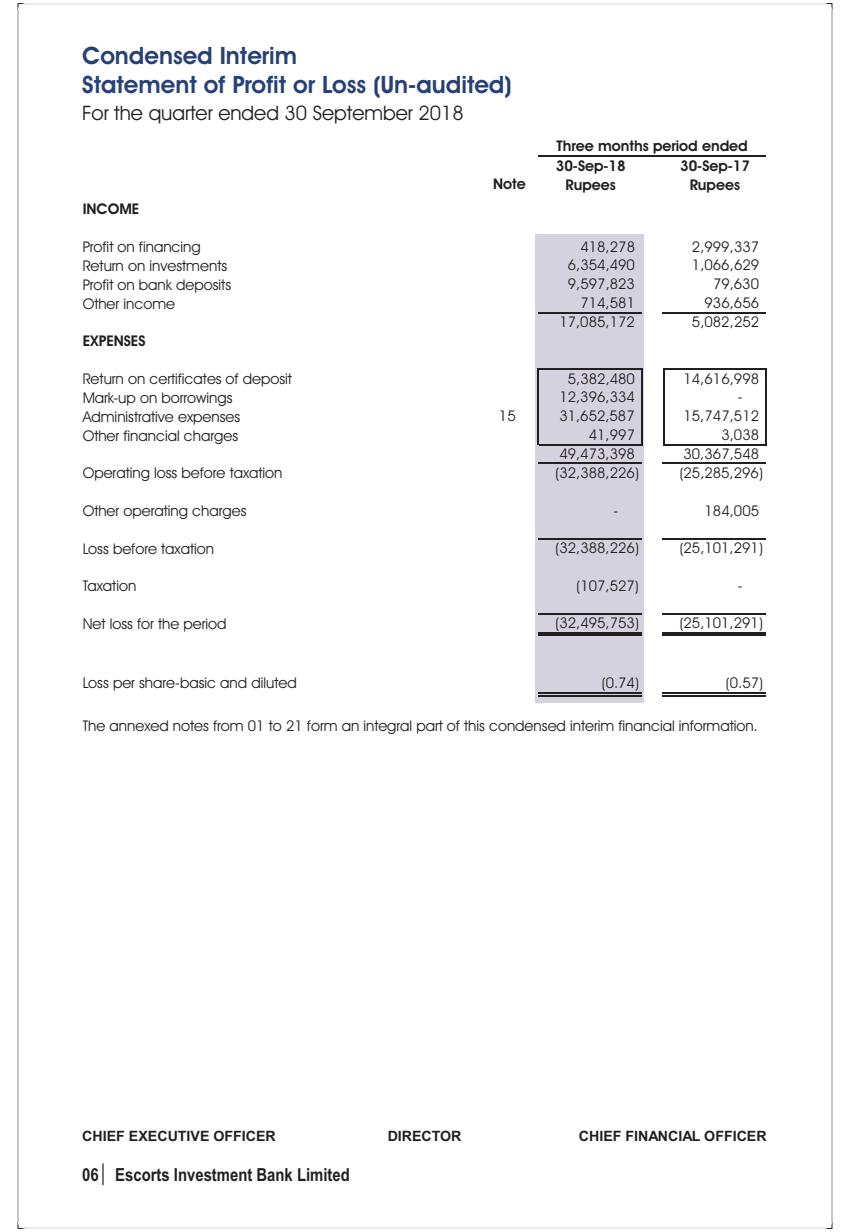
<style>
.page{position:relative;width:850px;height:1232px;background:#fff}
.page>*{position:absolute;margin:0;border:0;box-sizing:border-box;transform-origin:0 0}
.t1{font:700 24px/28.6px "Avant Garde IT Cby BT";color:#274178}
.t2{font:20px "Avant Garde IT Cby BT";color:#231f20}
.t3{font:700 18px "Arial Narrow";color:#231f20}
.t4{font:14.8px "Avant Garde IT Cby BT";color:#231f20}
.t5{font:700 14.8px "Avant Garde IT Cby BT";color:#231f20}
.t6{font:700 14.2px "Arial";color:#231f20}
</style>
<div class="page">
<div style="left:536px;top:234px;width:108px;height:468px;background:#d4d2df"></div>
<hr style="left:538px;top:312px;width:104px;height:1px;background:#231f20">
<hr style="left:539px;top:368px;width:103px;height:1px;background:#231f20">
<hr style="left:539px;top:444px;width:103px;height:1px;background:#231f20">
<hr style="left:538px;top:463px;width:104px;height:1px;background:#231f20">
<hr style="left:538px;top:538px;width:104px;height:1px;background:#231f20">
<hr style="left:538px;top:613px;width:104px;height:1px;background:#231f20">
<hr style="left:538px;top:632px;width:104px;height:1px;background:#231f20">
<hr style="left:538px;top:634px;width:104px;height:1px;background:#231f20">
<hr style="left:538px;top:692px;width:104px;height:2px;background:#231f20">
<hr style="left:538px;top:695px;width:104px;height:1px;background:#231f20">
<hr style="left:538px;top:368px;width:1px;height:77px;background:#231f20">
<hr style="left:641px;top:369px;width:1px;height:76px;background:#231f20">
<hr style="left:663px;top:368px;width:1px;height:77px;background:#231f20">
<hr style="left:765px;top:369px;width:1px;height:76px;background:#231f20">
<hr style="left:538px;top:155px;width:227px;height:1px;background:#231f20">
<hr style="left:662px;top:312px;width:104px;height:1px;background:#231f20">
<hr style="left:663px;top:368px;width:103px;height:1px;background:#231f20">
<hr style="left:663px;top:444px;width:103px;height:1px;background:#231f20">
<hr style="left:662px;top:463px;width:104px;height:1px;background:#231f20">
<hr style="left:662px;top:538px;width:104px;height:1px;background:#231f20">
<hr style="left:662px;top:613px;width:104px;height:1px;background:#231f20">
<hr style="left:662px;top:632px;width:104px;height:1px;background:#231f20">
<hr style="left:662px;top:634px;width:104px;height:1px;background:#231f20">
<hr style="left:662px;top:692px;width:104px;height:2px;background:#231f20">
<hr style="left:662px;top:695px;width:104px;height:1px;background:#231f20">
<hr style="left:102px;top:1163px;width:2px;height:21px;background:#231f20">
<h1 class="t1" style="left:82px;top:44px;width:430px">Condensed Interim<br>Statement of Profit or Loss (Un-audited)</h1>
<h2 class="t2" style="left:82px;top:105px;width:383px">For the quarter ended 30 September 2018</h2>
<p class="t5" style="left:556px;top:140px;width:193px">Three months period ended</p>
<p class="t5" style="left:555px;top:159px;width:72px">30-Sep-18</p>
<p class="t5" style="left:680px;top:159px;width:72px">30-Sep-17</p>
<p class="t5" style="left:493px;top:178px;width:34px">Note</p>
<p class="t5" style="left:565px;top:178px;width:52px">Rupees</p>
<p class="t5" style="left:689px;top:178px;width:52px">Rupees</p>
<p class="t5" style="left:83px;top:203px;width:58px">INCOME</p>
<p class="t4" style="left:83px;top:241px;width:120px">Profit on financing</p>
<p class="t4" style="left:580px;top:240px;width:56px">418,278</p>
<p class="t4" style="left:692px;top:240px;width:69px">2,999,337</p>
<p class="t4" style="left:83px;top:260px;width:146px">Return on investments</p>
<p class="t4" style="left:568px;top:259px;width:69px">6,354,490</p>
<p class="t4" style="left:692px;top:259px;width:69px">1,066,629</p>
<p class="t4" style="left:83px;top:278px;width:150px">Profit on bank deposits</p>
<p class="t4" style="left:568px;top:278px;width:69px">9,597,823</p>
<p class="t4" style="left:713px;top:278px;width:48px">79,630</p>
<p class="t4" style="left:83px;top:297px;width:94px">Other income</p>
<p class="t4" style="left:580px;top:297px;width:56px">714,581</p>
<p class="t4" style="left:704px;top:297px;width:56px">936,656</p>
<p class="t4" style="left:559px;top:316px;width:77px">17,085,172</p>
<p class="t4" style="left:692px;top:316px;width:69px">5,082,252</p>
<p class="t5" style="left:83px;top:335px;width:64px">EXPENSES</p>
<p class="t4" style="left:83px;top:373px;width:211px">Return on certificates of deposit</p>
<p class="t4" style="left:568px;top:372px;width:69px">5,382,480</p>
<p class="t4" style="left:683px;top:372px;width:77px">14,616,998</p>
<p class="t4" style="left:83px;top:391px;width:151px">Mark-up on borrowings</p>
<p class="t4" style="left:559px;top:391px;width:77px">12,396,334</p>
<p class="t4" style="left:737px;top:391px;width:6px">-</p>
<p class="t4" style="left:83px;top:410px;width:159px">Administrative expenses</p>
<p class="t4" style="left:499px;top:410px;width:18px">15</p>
<p class="t4" style="left:559px;top:410px;width:77px">31,652,587</p>
<p class="t4" style="left:683px;top:410px;width:77px">15,747,512</p>
<p class="t4" style="left:83px;top:429px;width:157px">Other financial charges</p>
<p class="t4" style="left:589px;top:429px;width:48px">41,997</p>
<p class="t4" style="left:721px;top:429px;width:39px">3,038</p>
<p class="t4" style="left:559px;top:447px;width:77px">49,473,398</p>
<p class="t4" style="left:683px;top:447px;width:77px">30,367,548</p>
<p class="t4" style="left:83px;top:467px;width:201px">Operating loss before taxation</p>
<p class="t4" style="left:555px;top:466px;width:85px">(32,388,226)</p>
<p class="t4" style="left:679px;top:466px;width:85px">(25,285,296)</p>
<p class="t4" style="left:83px;top:504px;width:165px">Other operating charges</p>
<p class="t4" style="left:613px;top:504px;width:6px">-</p>
<p class="t4" style="left:704px;top:504px;width:56px">184,005</p>
<p class="t4" style="left:83px;top:542px;width:133px">Loss before taxation</p>
<p class="t4" style="left:555px;top:542px;width:85px">(32,388,226)</p>
<p class="t4" style="left:679px;top:542px;width:85px">(25,101,291)</p>
<p class="t4" style="left:83px;top:580px;width:55px">Taxation</p>
<p class="t4" style="left:576px;top:579px;width:64px">(107,527)</p>
<p class="t4" style="left:737px;top:579px;width:6px">-</p>
<p class="t4" style="left:83px;top:618px;width:145px">Net loss for the period</p>
<p class="t4" style="left:555px;top:617px;width:85px">(32,495,753)</p>
<p class="t4" style="left:679px;top:617px;width:85px">(25,101,291)</p>
<p class="t4" style="left:83px;top:676px;width:215px">Loss per share-basic and diluted</p>
<p class="t4" style="left:602px;top:676px;width:39px">(0.74)</p>
<p class="t4" style="left:726px;top:676px;width:39px">(0.57)</p>
<p class="t4" style="left:83px;top:720px;width:676px">The annexed notes from 01 to 21 form an integral part of this condensed interim financial information.</p>
<p class="t6" style="left:82px;top:1130px;width:195px">CHIEF EXECUTIVE OFFICER</p>
<p class="t6" style="left:387px;top:1130px;width:75px">DIRECTOR</p>
<p class="t6" style="left:579px;top:1130px;width:189px">CHIEF FINANCIAL OFFICER</p>
<p class="t3" style="left:82px;top:1167px;width:269px">06 Escorts Investment Bank Limited</p>
</div>
